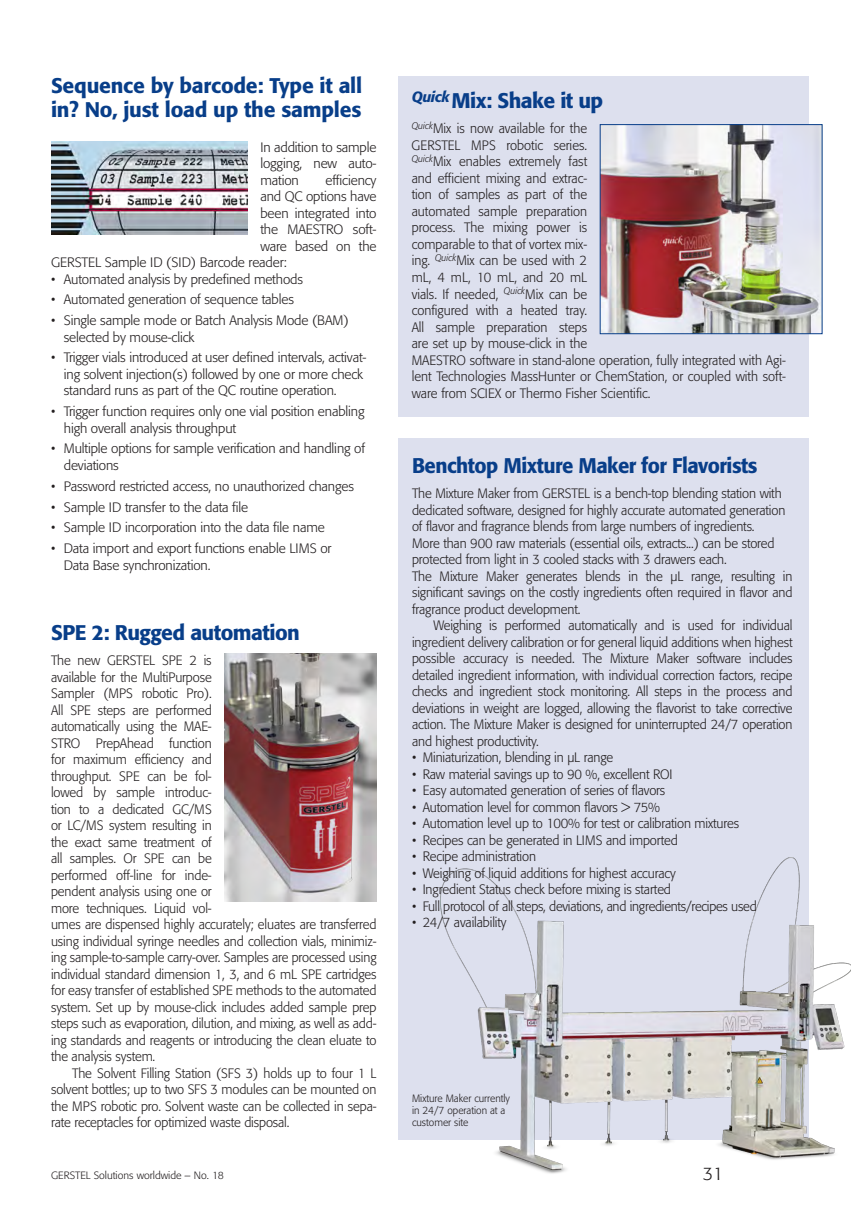
<style>
.page{position:relative;width:851px;height:1221px;background:#fff}
.page>*{position:absolute;margin:0;border:0;box-sizing:border-box;transform-origin:0 0}
.t1{font:500 21px/24px "Formata";letter-spacing:-.025em;color:#083e89}
.t2{font:500 21px "Formata";letter-spacing:-.025em;color:#083e89;scale:.96 1}
.t3{font:300 18px "Formata";color:#231f20}
.t4{font:300 13.5px/16.5px "Formata";letter-spacing:-.01em;color:#231f20;scale:.96 1}
.t5{font:300 13.5px/16.5px "Formata";letter-spacing:-.01em;color:#231f20;text-align:justify}
.t6{font:300 10.5px/12px "Formata";color:#231f20;scale:.96 1}
.t7{font:300 10.5px "Formata";color:#231f20}
</style>
<div class="page">
<div style="left:398px;top:438px;width:410px;height:702px;background:#dde0ee"></div>
<img style="left:440px;top:857px;width:410px;height:317px">
<div style="left:398px;top:77px;width:410px;height:340px;background:#dde0ee"></div>
<img style="left:602px;top:126px;width:218px;height:206px">
<div style="left:600px;top:124px;width:222px;height:210px;border:1px solid #083e89"></div>
<img style="left:224px;top:653px;width:152px;height:248px">
<img style="left:51px;top:142px;width:196px;height:92px">
<h1 class="t1" style="left:51px;top:74px;width:313px">Sequence by barcode: Type it all in? No, just load up the samples</h1>
<p class="t5" style="left:260px;top:139px;width:118px">In addition to sample logging, new auto&shy;mation</p>
<p class="t5" style="left:325px;top:172px;width:52px">efficiency</p>
<p class="t5" style="left:260px;top:188px;width:118px">and QC options have</p>
<p class="t5" style="left:260px;top:205px;width:118px">been integrated into</p>
<p class="t5" style="left:260px;top:221px;width:118px">the MAESTRO soft-</p>
<p class="t5" style="left:260px;top:238px;width:118px">ware based on the</p>
<p class="t5" style="left:51px;top:254px;width:237px">GERSTEL Sample ID (SID) Barcode reader:</p>
<p class="t4" style="left:51px;top:271px;width:264px">• Automated analysis by predefined methods</p>
<p class="t4" style="left:51px;top:291px;width:254px">• Automated generation of sequence tables</p>
<p class="t4" style="left:64px;top:312px;width:298px;text-indent:-13px">• Single sample mode or Batch Analysis Mode (BAM) selected by mouse-click</p>
<p class="t4" style="left:64px;top:349px;width:317px;text-indent:-13px">• Trigger vials introduced at user defined intervals, activat&shy;ing solvent injection(s) followed by one or more check standard runs as part of the QC routine operation.</p>
<p class="t4" style="left:64px;top:403px;width:315px;text-indent:-13px">• Trigger function requires only one vial position enabling high overall analysis throughput</p>
<p class="t4" style="left:64px;top:440px;width:315px;text-indent:-13px">• Multiple options for sample verification and handling of deviations</p>
<p class="t4" style="left:51px;top:478px;width:317px">• Password restricted access, no unauthorized changes</p>
<p class="t4" style="left:51px;top:498px;width:207px">• Sample ID transfer to the data file</p>
<p class="t4" style="left:51px;top:519px;width:287px">• Sample ID incorporation into the data file name</p>
<p class="t4" style="left:64px;top:540px;width:280px;text-indent:-13px">• Data import and export functions enable LIMS or<br>Data Base synchronization.</p>
<h1 class="t1" style="left:51px;top:620px;width:250px">SPE 2: Rugged automation</h1>
<p class="t4" style="left:51px;top:652px;width:340px">The new GERSTEL SPE 2 is<br>available for the MultiPurpose<br>Sampler (MPS robotic Pro).<br>All SPE steps are performed<br>automatically using the MAE-<br>STRO PrepAhead function<br>for maximum efficiency and<br>throughput. SPE can be fol-<br>lowed by sample introduc-<br>tion to a dedicated GC/MS<br>or LC/MS system resulting in<br>the exact same treatment of<br>all samples. Or SPE can be<br>performed off-line for inde-<br>pendent analysis using one or<br>more techniques. Liquid vol-<br>umes are dispensed highly accurately; eluates are transferred using individual syringe needles and collection vials, minimiz&shy;ing sample-to-sample carry-over. Samples are processed using individual standard dimension 1, 3, and 6 mL SPE cartridges for easy transfer of established SPE methods to the automated system. Set up by mouse-click includes added sample prep steps such as evaporation, dilution, and mixing, as well as add&shy;ing standards and reagents or introducing the clean eluate to the analysis system.</p>
<p class="t4" style="left:51px;top:1064px;width:340px;text-align:justify;text-indent:21px">The Solvent Filling Station (SFS 3) holds up to four 1 L solvent bottles; up to two SFS 3 modules can be mounted on the MPS robotic pro. Solvent waste can be collected in sepa&shy;rate receptacles for optimized waste disposal.</p>
<h1 class="t1" style="left:411px;top:89px;width:193px"><sup>Quick</sup>Mix: Shake it up</h1>
<p class="t4" style="left:411px;top:120px;width:391px"><sup>Quick</sup>Mix is now available for the<br>GERSTEL MPS robotic series.<br><sup>Quick</sup>Mix enables extremely fast<br>and efficient mixing and extrac-<br>tion of samples as part of the<br>automated sample preparation<br>process. The mixing power is<br>comparable to that of vortex mix-<br>ing. <sup>Quick</sup>Mix can be used with 2<br>mL, 4 mL, 10 mL, and 20 mL<br>vials. If needed, <sup>Quick</sup>Mix can be<br>configured with a heated tray.<br>All sample preparation steps<br>are set up by mouse-click in the<br>MAESTRO software in stand-alone operation, fully integrated with Agi&shy;lent Technologies MassHunter or ChemStation, or coupled with soft&shy;ware from SCIEX or Thermo Fisher Scientific.</p>
<h1 class="t2" style="left:412px;top:452px;width:361px">Benchtop Mixture Maker for Flavorists</h1>
<p class="t4" style="left:412px;top:485px;width:397px">The Mixture Maker from GERSTEL is a bench-top blending station with dedicated software, designed for highly accurate automated generation of flavor and fragrance blends from large numbers of ingredients.<br>More than 900 raw materials (essential oils, extracts...) can be stored protected from light in 3 cooled stacks with 3 drawers each.<br>The Mixture Maker generates blends in the µL range, resulting in significant savings on the costly ingredients often required in flavor and fragrance product development.</p>
<p class="t4" style="left:412px;top:617px;width:398px;text-align:justify;text-indent:21px">Weighing is performed automatically and is used for individual ingredient delivery calibration or for general liquid additions when highest possible accuracy is needed. The Mixture Maker software includes detailed ingredient information, with individual correction factors, recipe checks and ingredient stock monitoring. All steps in the process and deviations in weight are logged, allowing the flavorist to take corrective action. The Mixture Maker is designed for uninterrupted 24/7 operation and highest productivity.</p>
<p class="t4" style="left:412px;top:749px;width:211px">• Miniaturization, blending in µL range</p>
<p class="t4" style="left:412px;top:765px;width:273px">• Raw material savings up to 90 %, excellent ROI</p>
<p class="t4" style="left:412px;top:782px;width:265px">• Easy automated generation of series of flavors</p>
<p class="t4" style="left:412px;top:798px;width:260px">• Automation level for common flavors &gt; 75%</p>
<p class="t4" style="left:412px;top:815px;width:342px">• Automation level up to 100% for test or calibration mixtures</p>
<p class="t4" style="left:412px;top:831px;width:278px">• Recipes can be generated in LIMS and imported</p>
<p class="t4" style="left:412px;top:848px;width:131px">• Recipe administration</p>
<p class="t4" style="left:412px;top:864px;width:276px">• Weighing of liquid additions for highest accuracy</p>
<p class="t4" style="left:412px;top:881px;width:271px">• Ingredient Status check before mixing is started</p>
<p class="t4" style="left:412px;top:897px;width:360px">• Full protocol of all steps, deviations, and ingredients/recipes used</p>
<p class="t4" style="left:412px;top:914px;width:100px">• 24/7 availability</p>
<p class="t6" style="left:412px;top:1091px;width:103px">Mixture Maker currently in 24/7 operation at a customer site</p>
<p class="t7" style="left:51px;top:1168px;width:174px">GERSTEL Solutions worldwide – No. 18</p>
<h2 class="t3" style="left:702px;top:1162px;width:22px">31</h2>
</div>
